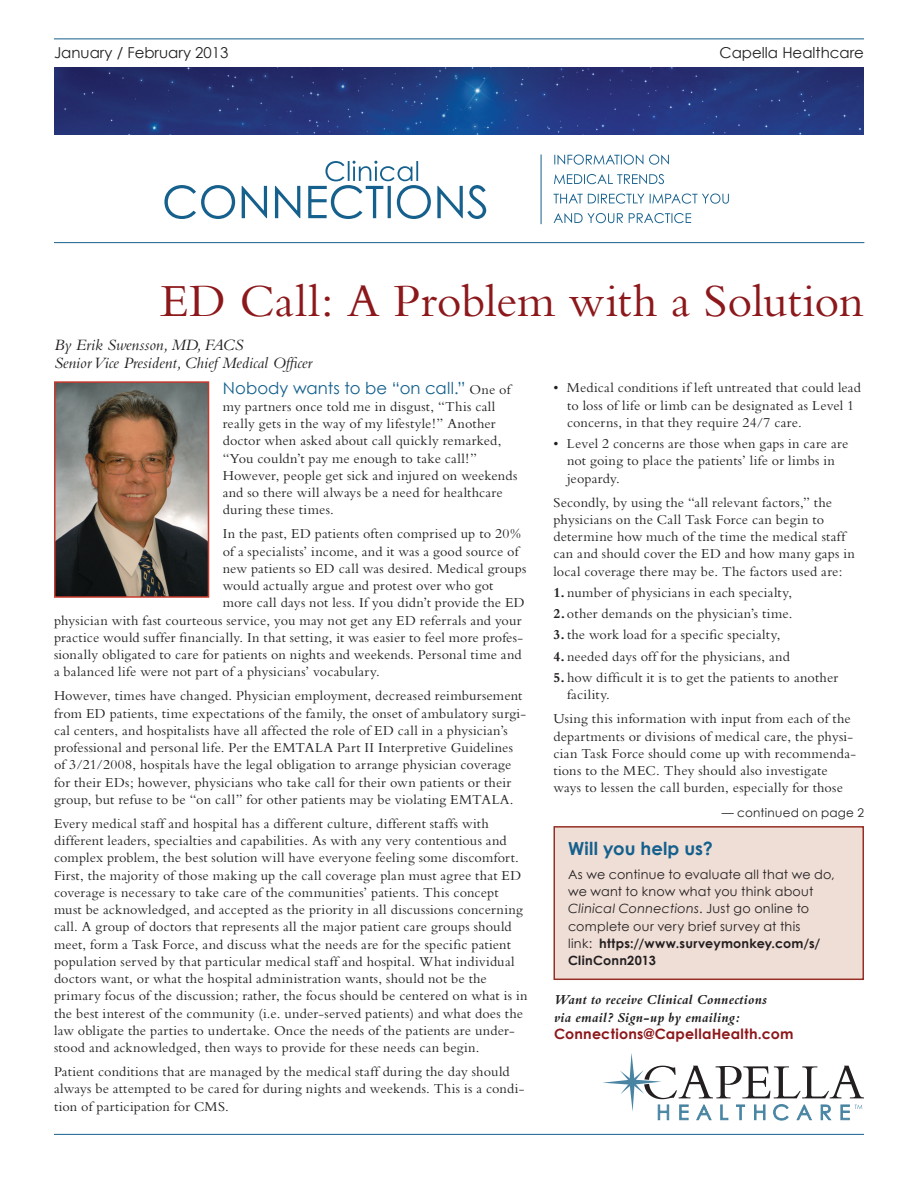
<style>
.page{position:relative;width:918px;height:1188px;background:#fff}
.page>*{position:absolute;margin:0;border:0;box-sizing:border-box;transform-origin:0 0}
.Body_text{font:48px "Bembo";color:#8c181b}
.Body_text-2{font:700 18px "Century Gothic";letter-spacing:.01em;color:#15608d}
.t1{font:italic 16.5px/18px "Bembo";color:#231f20}
.Body_text-3{font:16.5px "Century Gothic";letter-spacing:.005em;color:#15608d}
.t2{font:15px "Century Gothic";color:#231f20}
.Body_text-4{font:14.25px/17.2px "Bembo";letter-spacing:.01em;color:#231f20}
.Text_-_no_indent__be{font:14.25px/17.2px "Bembo";letter-spacing:.015em;color:#231f20}
.Text___hanging_inden{font:14.25px/17.2px "Bembo";letter-spacing:.015em;color:#231f20}
.Text_-_hanging_inden{font:14.25px/17.2px "Bembo";letter-spacing:.01em;color:#231f20}
.Body_text-5{font:italic 700 14.25px/17.2px "Bembo";letter-spacing:.015em;color:#231f20}
.Body_text-6{font:12.75px/17.2px "Century Gothic";letter-spacing:.02em;color:#231f20}
.Body_text-7{font:12px "Century Gothic";letter-spacing:.02em;color:#231f20}
.s1{font-family:"Bembo";font-size:14.25px;color:#231f20}
.s2{font-weight:700}
.s3{font-style:italic}
.s4{font-family:"Century Gothic";font-style:normal;color:#8c181b}
</style>
<div class="page">
<div style="left:554px;top:826px;width:310px;height:154px;background:#efded6;border:2px solid #962f25"></div>
<img style="left:54px;top:68px;width:810px;height:67px">
<hr style="left:54px;top:39px;width:810px;height:1px;background:#15608d">
<img style="left:57px;top:384px;width:149px;height:211px">
<div style="left:54px;top:381px;width:155px;height:217px;border:2px solid #c7392c"></div>
<hr style="left:54px;top:242px;width:810px;height:1px;background:#15608d">
<hr style="left:54px;top:1134px;width:810px;height:1px;background:#15608d">
<svg style="left:603px;top:1053px;width:261px;height:67px"></svg>
<svg style="left:164px;top:161px;width:322px;height:58px"></svg>
<hr style="left:541px;top:154px;width:1px;height:70px;background:#15608d">
<svg style="left:554px;top:213px;width:137px;height:10px"></svg>
<svg style="left:554px;top:194px;width:175px;height:10px"></svg>
<svg style="left:554px;top:174px;width:110px;height:10px"></svg>
<svg style="left:554px;top:154px;width:115px;height:11px"></svg>
<p class="t2" style="left:54px;top:44px;width:176px">January / February 2013</p>
<p class="t2" style="left:720px;top:44px;width:146px">Capella Healthcare</p>
<p class="Body_text" style="left:160px;top:273px;width:705px">ED Call: A Problem with a Solution</p>
<p class="t1" style="left:54px;top:336px;width:259px">By Erik Swensson, MD, FACS<br>Senior Vice President, Chief Medical Officer</p>
<p class="Body_text-3" style="left:223px;top:378px;width:289px">Nobody wants to be “on call.” <span class="s1">One of</span></p>
<p class="Body_text-4" style="left:223px;top:398px;width:296px">my partners once told me in disgust, “This call really gets in the way of my lifestyle!” Another doctor when asked about call quickly remarked, “You couldn’t pay me enough to take call!” However, people get sick and injured on weekends and so there will always be a need for healthcare during these times.</p>
<p class="Body_text-4" style="left:223px;top:525px;width:299px">In the past, ED patients often comprised up to 20%</p>
<p class="Body_text-4" style="left:223px;top:542px;width:297px">of a specialists’ income, and it was a good source of</p>
<p class="Body_text-4" style="left:223px;top:560px;width:305px">new patients so ED call was desired. Medical groups</p>
<p class="Body_text-4" style="left:223px;top:577px;width:272px">would actually argue and protest over who got</p>
<p class="Body_text-4" style="left:223px;top:594px;width:304px">more call days not less. If you didn’t provide the ED</p>
<p class="Body_text-4" style="left:54px;top:611px;width:469px">physician with fast courteous service, you may not get any ED referrals and your</p>
<p class="Body_text-4" style="left:54px;top:629px;width:471px">practice would suffer financially. In that setting, it was easier to feel more profes-</p>
<p class="Body_text-4" style="left:54px;top:646px;width:469px">sionally obligated to care for patients on nights and weekends. Personal time and</p>
<p class="Body_text-4" style="left:54px;top:663px;width:327px">a balanced life were not part of a physicians’ vocabulary.</p>
<p class="Body_text-4" style="left:54px;top:687px;width:474px">However, times have changed. Physician employment, decreased reimbursement from ED patients, time expectations of the family, the onset of ambulatory surgi&shy;cal centers, and hospitalists have all affected the role of ED call in a physician’s professional and personal life. Per the EMTALA Part II Interpretive Guidelines of 3/21/2008, hospitals have the legal obligation to arrange physician coverage for their EDs; however, physicians who take call for their own patients or their group, but refuse to be “on call” for other patients may be violating EMTALA.</p>
<p class="Body_text-4" style="left:54px;top:815px;width:475px">Every medical staff and hospital has a different culture, different staffs with different leaders, specialties and capabilities. As with any very contentious and complex problem, the best solution will have everyone feeling some discomfort.<br>First, the majority of those making up the call coverage plan must agree that ED coverage is necessary to take care of the communities’ patients. This concept must be acknowledged, and accepted as the priority in all discussions concerning call. A group of doctors that represents all the major patient care groups should meet, form a Task Force, and discuss what the needs are for the specific patient population served by that particular medical staff and hospital. What individual doctors want, or what the hospital administration wants, should not be the primary focus of the discussion; rather, the focus should be centered on what is in the best interest of the community (i.e. under-served patients) and what does the law obligate the parties to undertake. Once the needs of the patients are under&shy;stood and acknowledged, then ways to provide for these needs can begin.</p>
<p class="Text_-_no_indent__be" style="left:54px;top:1063px;width:472px">Patient conditions that are managed by the medical staff during the day should always be attempted to be cared for during nights and weekends. This is a condi&shy;tion of participation for CMS.</p>
<p class="Text___hanging_inden" style="left:567px;top:379px;width:295px;text-indent:-14px">• Medical conditions if left untreated that could lead to loss of life or limb can be designated as Level 1 concerns, in that they require 24/7 care.</p>
<p class="Text_-_hanging_inden" style="left:567px;top:435px;width:283px;text-indent:-14px">• Level 2 concerns are those when gaps in care are not going to place the patients’ life or limbs in jeopardy.</p>
<p class="Text_-_no_indent__be" style="left:554px;top:493px;width:303px">Secondly, by using the “all relevant factors,” the physicians on the Call Task Force can begin to determine how much of the time the medical staff can and should cover the ED and how many gaps in local coverage there may be. The factors used are:</p>
<p class="Text___hanging_inden" style="left:554px;top:584px;width:240px"><span class="s2">1.</span> number of physicians in each specialty,</p>
<p class="Text___hanging_inden" style="left:554px;top:605px;width:240px"><span class="s2">2.</span>other demands on the physician’s time.</p>
<p class="Text___hanging_inden" style="left:554px;top:626px;width:228px"><span class="s2">3.</span>the work load for a specific specialty,</p>
<p class="Text___hanging_inden" style="left:554px;top:647px;width:238px"><span class="s2">4.</span> needed days off for the physicians, and</p>
<p class="Text_-_hanging_inden" style="left:567px;top:669px;width:273px;text-indent:-14px"><span class="s2">5.</span> how difficult it is to get the patients to another facility.</p>
<p class="Body_text-4" style="left:554px;top:710px;width:304px">Using this information with input from each of the departments or divisions of medical care, the physi&shy;cian Task Force should come up with recommenda&shy;tions to the MEC. They should also investigate ways to lessen the call burden, especially for those</p>
<p class="Body_text-7" style="left:722px;top:805px;width:144px">— continued on page 2</p>
<p class="Body_text-2" style="left:568px;top:837px;width:146px">Will you help us?</p>
<p class="Body_text-6" style="left:568px;top:865px;width:268px">As we continue to evaluate all that we do, we want to know what you think about <span class="s3">Clinical Connections</span>. Just go online to complete our very brief survey at this<br>link: <span class="s2">https://www.surveymonkey.com/s/ ClinConn2013</span></p>
<p class="Body_text-5" style="left:554px;top:991px;width:241px">Want to receive Clinical Connections<br>via email? Sign-up by emailing:<br><span class="s4">Connections@CapellaHealth.com</span></p>
</div>
